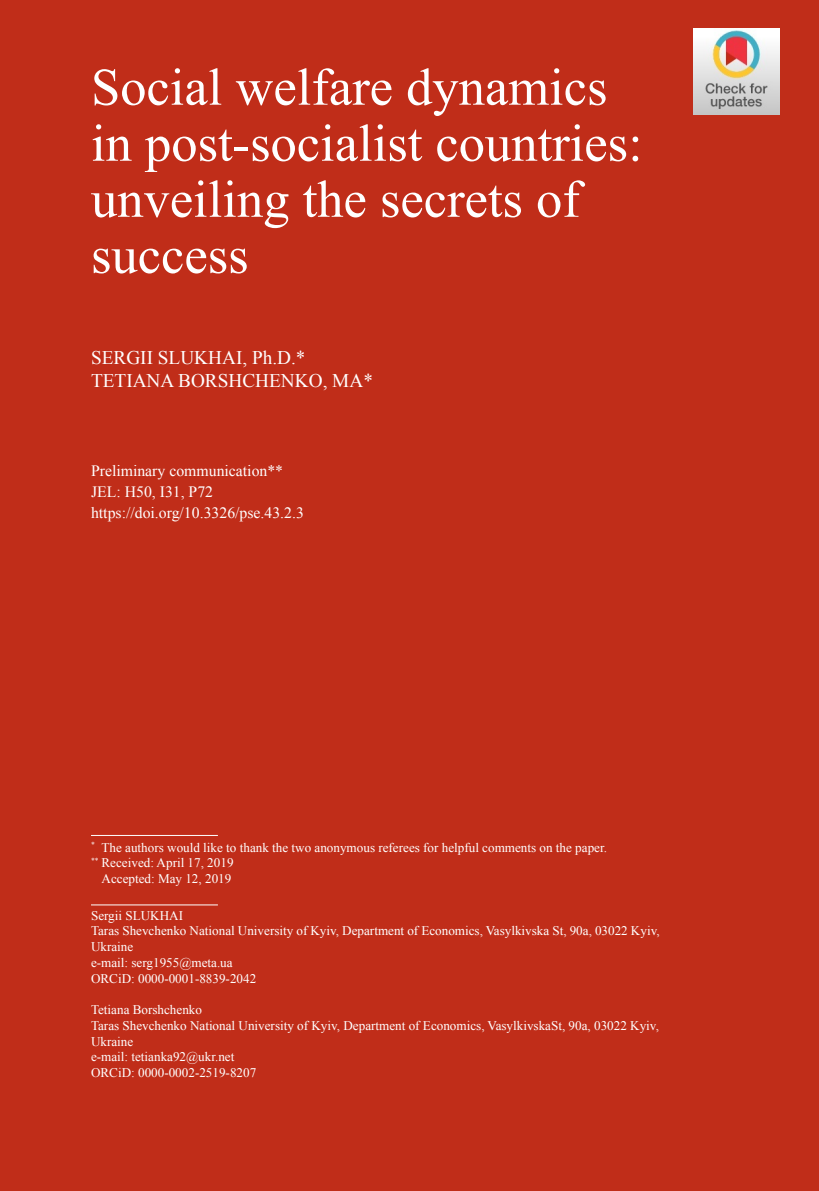
<style>
.page{position:relative;width:819px;height:1191px;background:#c02d19}
.page>*{position:absolute;margin:0;border:0;box-sizing:border-box;transform-origin:0 0}
.t1{font:52.5px/56px "Times New Roman";color:#fff}
.t2{font:19.25px/22.8px "Times New Roman";color:#fff}
.t3{font:15.75px/21px "Times New Roman";color:#fff}
.t4{font:13.12px/15.8px "Times New Roman";color:#fff}
</style>
<div class="page">
<hr style="left:91px;top:835px;width:127px;height:1px;background:#fff">
<hr style="left:91px;top:904px;width:127px;height:1px;background:#fff">
<img style="left:693px;top:28px;width:86px;height:86px">
<h1 class="t1" style="left:91px;top:58px;width:553px">Social welfare dynamics in post-socialist countries: unveiling the secrets of success</h1>
<h2 class="t2" style="left:91px;top:346px;width:283px">SERGII SLUKHAI, Ph.D.*<br>TETIANA BORSHCHENKO, MA*</h2>
<p class="t3" style="left:91px;top:460px;width:214px">Preliminary communication**<br>JEL: H50, I31, P72 https://doi.org/10.3326/pse.43.2.3</p>
<p class="t4" style="left:91px;top:839px;width:517px"><sup>*</sup> The authors would like to thank the two anonymous referees for helpful comments on the paper.</p>
<p class="t4" style="left:91px;top:855px;width:144px"><sup>**</sup> Received: April 17, 2019</p>
<p class="t4" style="left:101px;top:870px;width:131px">Accepted: May 12, 2019</p>
<p class="t4" style="left:91px;top:907px;width:570px">Sergii SLUKHAI<br>Taras Shevchenko National University of Kyiv, Department of Economics, Vasylkivska St, 90a, 03022 Kyiv, Ukraine<br>e-mail: serg1955@meta.ua<br>ORCiD: 0000-0001-8839-2042</p>
<p class="t4" style="left:91px;top:1001px;width:569px">Tetiana Borshchenko<br>Taras Shevchenko National University of Kyiv, Department of Economics, VasylkivskaSt, 90a, 03022 Kyiv, Ukraine<br>e-mail: tetianka92@ukr.net<br>ORCiD: 0000-0002-2519-8207</p>
</div>
